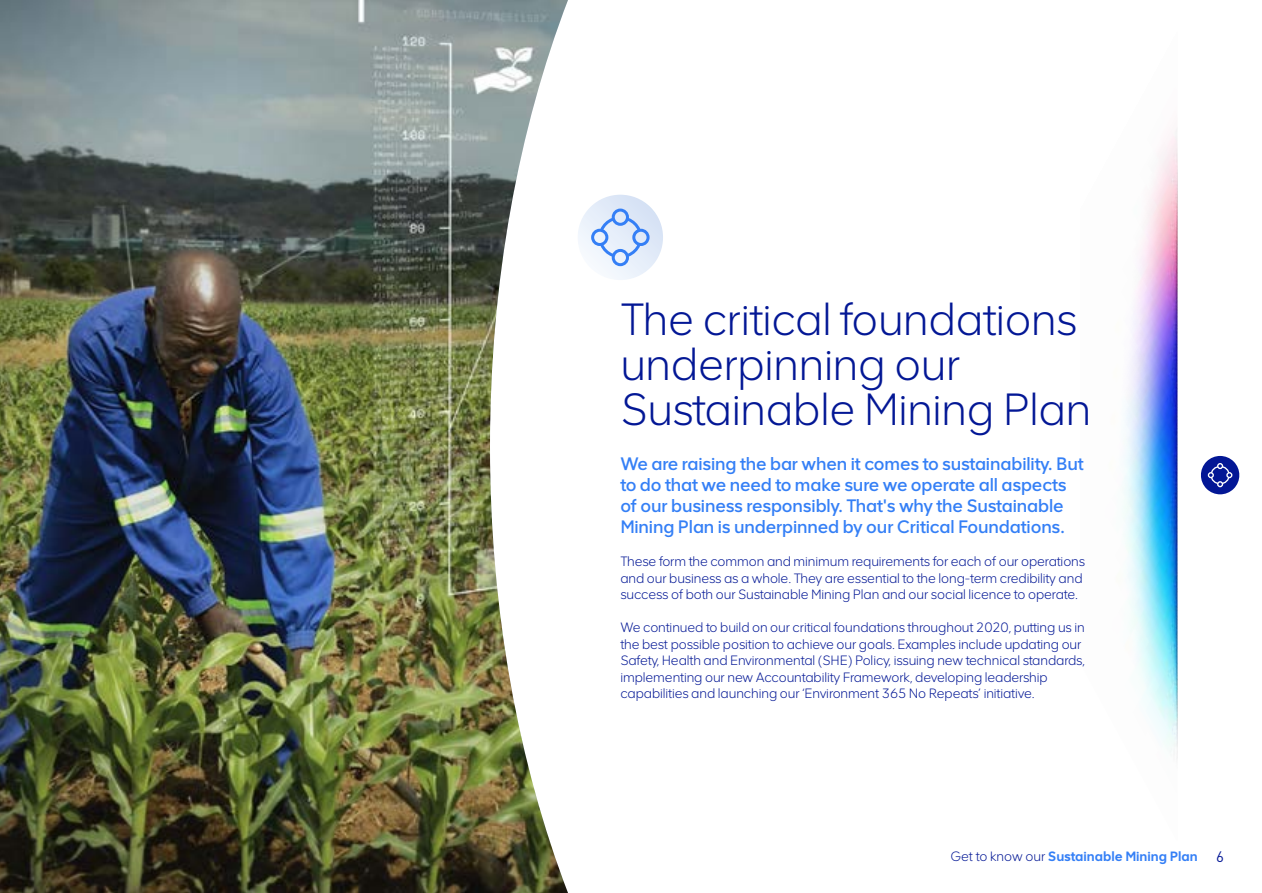
<style>
.page{position:relative;width:1262px;height:893px;background:#fff}
.page>*{position:absolute;margin:0;border:0;box-sizing:border-box;transform-origin:0 0}
.t1{font:300 45px/45px "AA Smart Sans";letter-spacing:-.005em;color:#031795}
.t2{font:600 18px/21px "AA Smart Sans";letter-spacing:-.005em;color:#347ff6}
.t3{font:300 13.5px/16.5px "AA Smart Sans";letter-spacing:-.005em;color:#031795}
.t4{font:700 13.5px "AA Smart Sans";color:#347ff6}
.s1{font-weight:300;color:#031795}
.s2{font-family:"DINOT";font-weight:400;font-size:15px;color:#031795}
</style>
<div class="page">
<img style="left:0;top:0;width:568px;height:892px">
<img style="left:1123px;top:129px;width:54px;height:623px">
<svg style="left:578px;top:195px;width:85px;height:85px"></svg>
<div style="left:598px;top:216px;width:44px;height:42px;border:3px solid #347ff6;border-radius:50%"></div>
<svg style="left:634px;top:230px;width:14px;height:14px"></svg>
<div style="left:632px;top:229px;width:17px;height:17px;border:3px solid #347ff6;border-radius:50%"></div>
<svg style="left:592px;top:230px;width:15px;height:14px"></svg>
<div style="left:591px;top:229px;width:17px;height:17px;border:3px solid #347ff6;border-radius:50%"></div>
<svg style="left:613px;top:210px;width:14px;height:14px"></svg>
<div style="left:611px;top:208px;width:18px;height:18px;border:3px solid #347ff6;border-radius:50%"></div>
<svg style="left:613px;top:250px;width:14px;height:15px"></svg>
<div style="left:611px;top:249px;width:18px;height:17px;border:3px solid #347ff6;border-radius:50%"></div>
<svg style="left:1201px;top:456px;width:39px;height:38px"></svg>
<h1 class="t1" style="left:620px;top:295px;width:472px">The critical foundations underpinning our<br>Sustainable Mining Plan</h1>
<h2 class="t2" style="left:620px;top:453px;width:465px">We are raising the bar when it comes to sustainability. But to do that we need to make sure we operate all aspects of our business responsibly. That's why the Sustainable Mining Plan is underpinned by our Critical Foundations.</h2>
<p class="t3" style="left:620px;top:553px;width:466px">These form the common and minimum requirements for each of our operations and our business as a whole. They are essential to the long-term credibility and success of both our Sustainable Mining Plan and our social licence to operate.</p>
<p class="t3" style="left:620px;top:619px;width:466px">We continued to build on our critical foundations throughout 2020, putting us in the best possible position to achieve our goals. Examples include updating our Safety, Health and Environmental (SHE) Policy, issuing new technical standards, implementing our new Accountability Framework, developing leadership capabilities and launching our ‘Environment 365 No Repeats’ initiative.</p>
<p class="t4" style="left:950px;top:848px;width:275px"><span class="s1">Get to know our</span> Sustainable Mining Plan <span class="s2">6</span></p>
</div>
